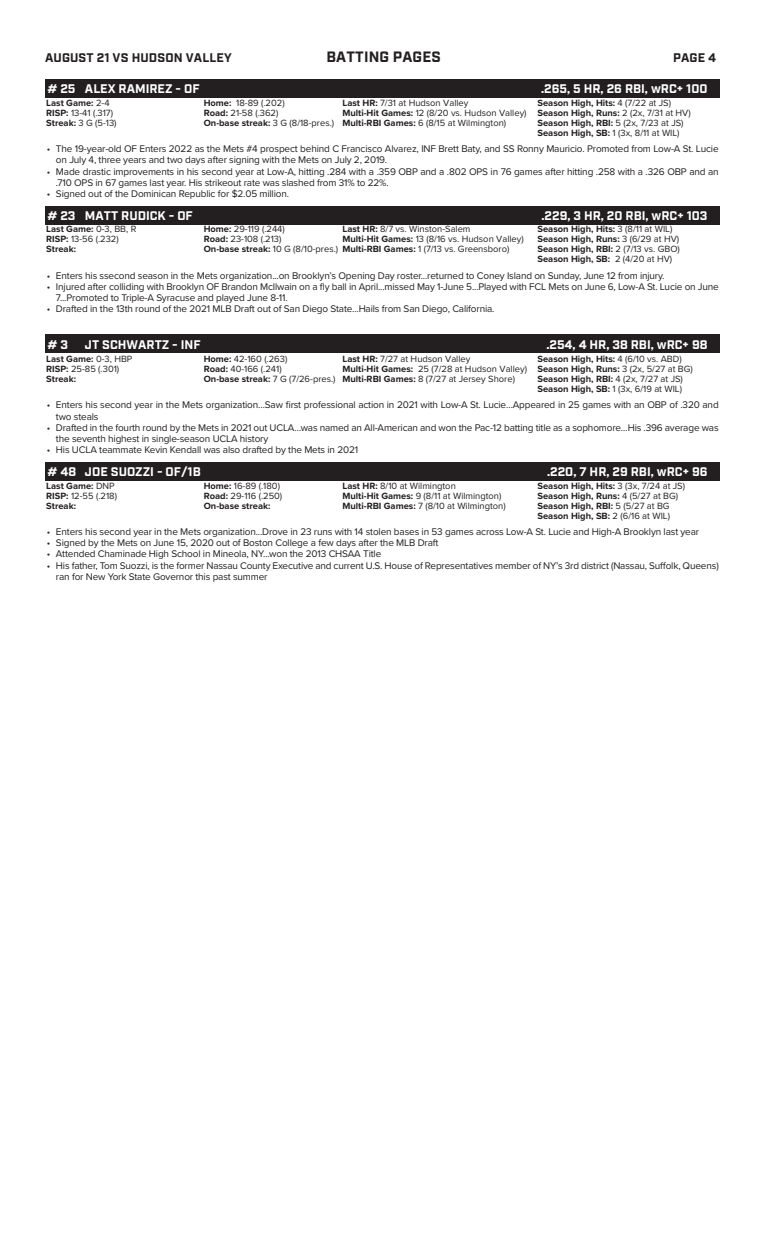
<style>
.page{position:relative;width:765px;height:1260px;background:#fff}
.page>*{position:absolute;margin:0;border:0;box-sizing:border-box;transform-origin:0 0}
.t1{font:700 15px "Industry";letter-spacing:.01em;color:#231f20}
.t2{font:700 12.5px "Industry";color:#fff}
.t3{font:700 12.5px "Industry";letter-spacing:.01em;color:#231f20}
.Bio_Bullet{font:10px/11.2px "Proxima Nova";letter-spacing:-.015em;color:#231f20}
.t4{font:9.38px "Proxima Nova";color:#231f20}
.t5{font:700 9.38px/10px "Proxima Nova";color:#231f20}
.s1{font-weight:400}
.s2{font-weight:700}
</style>
<div class="page">
<div style="left:45px;top:462px;width:675px;height:19px;background:#231f20"></div>
<div style="left:45px;top:335px;width:675px;height:18px;background:#231f20"></div>
<div style="left:45px;top:206px;width:675px;height:18px;background:#231f20"></div>
<div style="left:45px;top:79px;width:675px;height:19px;background:#231f20"></div>
<p class="t3" style="left:45px;top:50px;width:188px">AUGUST 21 VS HUDSON VALLEY</p>
<p class="t1" style="left:327px;top:47px;width:116px">BATTING PAGES</p>
<p class="t3" style="left:673px;top:50px;width:45px">PAGE 4</p>
<p class="t2" style="left:47px;top:81px;width:154px"># 25 ALEX RAMIREZ - OF</p>
<p class="t2" style="left:541px;top:81px;width:168px">.265, 5 HR, 26 RBI, wRC+ 100</p>
<p class="t5" style="left:46px;top:97px;width:65px">Last Game: <span class="s1">2-4</span></p>
<p class="t4" style="left:204px;top:96px;width:82px"><span class="s2">Home:</span> 18-89 (.202)</p>
<p class="t4" style="left:342px;top:96px;width:127px"><span class="s2">Last HR:</span> 7/31 at Hudson Valley</p>
<p class="t5" style="left:537px;top:97px;width:135px">Season High, Hits: <span class="s1">4 (7/22 at JS)</span></p>
<p class="t4" style="left:46px;top:106px;width:68px"><span class="s2">RISP:</span> 13-41 (.317)</p>
<p class="t4" style="left:204px;top:106px;width:76px"><span class="s2">Road:</span> 21-58 (.362)</p>
<p class="t4" style="left:342px;top:106px;width:350px"><span class="s2">Multi-Hit Games:</span> 12 (8/20 vs. Hudson Valley) <span class="s2">Season High, Runs:</span> 2 (2x, 7/31 at HV)</p>
<p class="t4" style="left:46px;top:116px;width:72px"><span class="s2">Streak:</span> 3 G (5-13)</p>
<p class="t4" style="left:204px;top:116px;width:304px"><span class="s2">On-base streak:</span> 3 G (8/18-pres.) <span class="s2">Multi-RBI Games:</span> 6 (8/15 at Wilmington)</p>
<p class="t5" style="left:537px;top:117px;width:148px">Season High, RBI: <span class="s1">5 (2x, 7/23 at JS)</span></p>
<p class="t4" style="left:537px;top:126px;width:144px"><span class="s2">Season High, SB:</span> 1 (3x, 8/11 at WIL)</p>
<p class="Bio_Bullet" style="left:56px;top:143px;width:664px;text-indent:-9px">• The 19-year-old OF Enters 2022 as the Mets #4 prospect behind C Francisco Alvarez, INF Brett Baty, and SS Ronny Mauricio. Promoted from Low-A St. Lucie on July 4, three years and two days after signing with the Mets on July 2, 2019.</p>
<p class="Bio_Bullet" style="left:56px;top:165px;width:664px;text-indent:-9px">• Made drastic improvements in his second year at Low-A, hitting .284 with a .359 OBP and a .802 OPS in 76 games after hitting .258 with a .326 OBP and an .710 OPS in 67 games last year. His strikeout rate was slashed from 31% to 22%.</p>
<p class="Bio_Bullet" style="left:47px;top:188px;width:244px">• Signed out of the Dominican Republic for $2.05 million.</p>
<p class="t2" style="left:47px;top:208px;width:147px"># 23 MATT RUDICK - OF</p>
<p class="t2" style="left:541px;top:208px;width:168px">.229, 3 HR, 20 RBI, wRC+ 103</p>
<p class="t5" style="left:46px;top:224px;width:92px">Last Game: <span class="s1">0-3, BB, R</span></p>
<p class="t4" style="left:204px;top:222px;width:83px"><span class="s2">Home:</span> 29-119 (.244)</p>
<p class="t4" style="left:342px;top:222px;width:130px"><span class="s2">Last HR:</span> 8/7 vs. Winston-Salem</p>
<p class="t5" style="left:538px;top:224px;width:136px">Season High, Hits: <span class="s1">3 (8/11 at WIL)</span></p>
<p class="t4" style="left:46px;top:232px;width:74px"><span class="s2">RISP:</span> 13-56 (.232)</p>
<p class="t4" style="left:204px;top:232px;width:79px"><span class="s2">Road:</span> 23-108 (.213)</p>
<p class="t4" style="left:342px;top:232px;width:183px"><span class="s2">Multi-Hit Games:</span> 13 (8/16 vs. Hudson Valley)</p>
<p class="t5" style="left:538px;top:234px;width:143px">Season High, Runs: <span class="s1">3 (6/29 at HV)</span></p>
<p class="t5" style="left:46px;top:244px;width:31px">Streak:</p>
<p class="t4" style="left:204px;top:242px;width:307px"><span class="s2">On-base streak:</span> 10 G (8/10-pres.) <span class="s2">Multi-RBI Games:</span> 1 (7/13 vs. Greensboro)</p>
<p class="t5" style="left:538px;top:244px;width:144px">Season High, RBI: <span class="s1">2 (7/13 vs. GBO)</span></p>
<p class="t5" style="left:538px;top:254px;width:136px">Season High, SB: <span class="s1">2 (4/20 at HV)</span></p>
<p class="Bio_Bullet" style="left:47px;top:269px;width:619px">• Enters his ssecond season in the Mets organization...on Brooklyn’s Opening Day roster...returned to Coney Island on Sunday, June 12 from injury.</p>
<p class="Bio_Bullet" style="left:56px;top:281px;width:664px;text-indent:-9px">• Injured after colliding with Brooklyn OF Brandon McIlwain on a fly ball in April...missed May 1-June 5...Played with FCL Mets on June 6, Low-A St. Lucie on June<br>7...Promoted to Triple-A Syracuse and played June 8-11.</p>
<p class="Bio_Bullet" style="left:47px;top:303px;width:449px">• Drafted in the 13th round of the 2021 MLB Draft out of San Diego State...Hails from San Diego, California.</p>
<p class="t2" style="left:47px;top:337px;width:22px"># 3</p>
<p class="t2" style="left:85px;top:337px;width:117px">JT SCHWARTZ - INF</p>
<p class="t2" style="left:546px;top:337px;width:163px">.254, 4 HR, 38 RBI, wRC+ 98</p>
<p class="t5" style="left:46px;top:354px;width:88px">Last Game: <span class="s1">0-3, HBP</span></p>
<p class="t4" style="left:204px;top:352px;width:85px"><span class="s2">Home:</span> 42-160 (.263)</p>
<p class="t4" style="left:342px;top:352px;width:129px"><span class="s2">Last HR:</span> 7/27 at Hudson Valley</p>
<p class="t5" style="left:537px;top:354px;width:146px">Season High, Hits: <span class="s1">4 (6/10 vs. ABD)</span></p>
<p class="t4" style="left:46px;top:362px;width:75px"><span class="s2">RISP:</span> 25-85 (.301)</p>
<p class="t4" style="left:204px;top:362px;width:79px"><span class="s2">Road:</span> 40-166 (.241)</p>
<p class="t4" style="left:342px;top:362px;width:352px"><span class="s2">Multi-Hit Games:</span> 25 (7/28 at Hudson Valley) <span class="s2">Season High, Runs:</span> 3 (2x, 5/27 at BG)</p>
<p class="t5" style="left:46px;top:374px;width:31px">Streak:</p>
<p class="t4" style="left:204px;top:372px;width:313px"><span class="s2">On-base streak:</span> 7 G (7/26-pres.) <span class="s2">Multi-RBI Games:</span> 8 (7/27 at Jersey Shore)</p>
<p class="t5" style="left:537px;top:374px;width:147px">Season High, RBI: <span class="s1">4 (2x, 7/27 at JS)<br></span>Season High, SB: <span class="s1">1 (3x, 6/19 at WIL)</span></p>
<p class="Bio_Bullet" style="left:56px;top:399px;width:664px;text-indent:-9px">• Enters his second year in the Mets organization…Saw first professional action in 2021 with Low-A St. Lucie…Appeared in 25 games with an OBP of .320 and two steals</p>
<p class="Bio_Bullet" style="left:56px;top:421px;width:664px;text-indent:-9px">• Drafted in the fourth round by the Mets in 2021 out UCLA…was named an All-American and won the Pac-12 batting title as a sophomore…His .396 average was the seventh highest in single-season UCLA history</p>
<p class="Bio_Bullet" style="left:47px;top:444px;width:313px">• His UCLA teammate Kevin Kendall was also drafted by the Mets in 2021</p>
<p class="t2" style="left:47px;top:464px;width:155px"># 48 JOE SUOZZI - OF/1B</p>
<p class="t2" style="left:547px;top:464px;width:162px">.220, 7 HR, 29 RBI, wRC+ 96</p>
<p class="t5" style="left:46px;top:480px;width:70px">Last Game: <span class="s1">DNP</span></p>
<p class="t4" style="left:204px;top:479px;width:78px"><span class="s2">Home:</span> 16-89 (.180)</p>
<p class="t4" style="left:342px;top:479px;width:115px"><span class="s2">Last HR:</span> 8/10 at Wilmington</p>
<p class="t5" style="left:538px;top:480px;width:149px">Season High, Hits: <span class="s1">3 (3x, 7/24 at JS)</span></p>
<p class="t4" style="left:46px;top:489px;width:72px"><span class="s2">RISP:</span> 12-55 (.218)</p>
<p class="t4" style="left:204px;top:489px;width:80px"><span class="s2">Road:</span> 29-116 (.250)</p>
<p class="t4" style="left:342px;top:489px;width:160px"><span class="s2">Multi-Hit Games:</span> 9 (8/11 at Wilmington)</p>
<p class="t5" style="left:538px;top:490px;width:142px">Season High, Runs: <span class="s1">4 (5/27 at BG)</span></p>
<p class="t5" style="left:46px;top:500px;width:31px">Streak:</p>
<p class="t5" style="left:204px;top:500px;width:68px">On-base streak:</p>
<p class="t4" style="left:342px;top:499px;width:165px"><span class="s2">Multi-RBI Games:</span> 7 (8/10 at Wilmington)</p>
<p class="t5" style="left:538px;top:500px;width:134px">Season High, RBI: <span class="s1">5 (5/27 at BG<br></span>Season High, SB: <span class="s1">2 (6/16 at WIL)</span></p>
<p class="Bio_Bullet" style="left:47px;top:525px;width:654px">• Enters his second year in the Mets organization...Drove in 23 runs with 14 stolen bases in 53 games across Low-A St. Lucie and High-A Brooklyn last year</p>
<p class="Bio_Bullet" style="left:47px;top:537px;width:393px">• Signed by the Mets on June 15, 2020 out of Boston College a few days after the MLB Draft</p>
<p class="Bio_Bullet" style="left:47px;top:548px;width:336px">• Attended Chaminade High School in Mineola, NY...won the 2013 CHSAA Title</p>
<p class="Bio_Bullet" style="left:56px;top:559px;width:664px;text-indent:-9px">• His father, Tom Suozzi, is the former Nassau County Executive and current U.S. House of Representatives member of NY’s 3rd district (Nassau, Suffolk, Queens) ran for New York State Governor this past summer</p>
</div>
